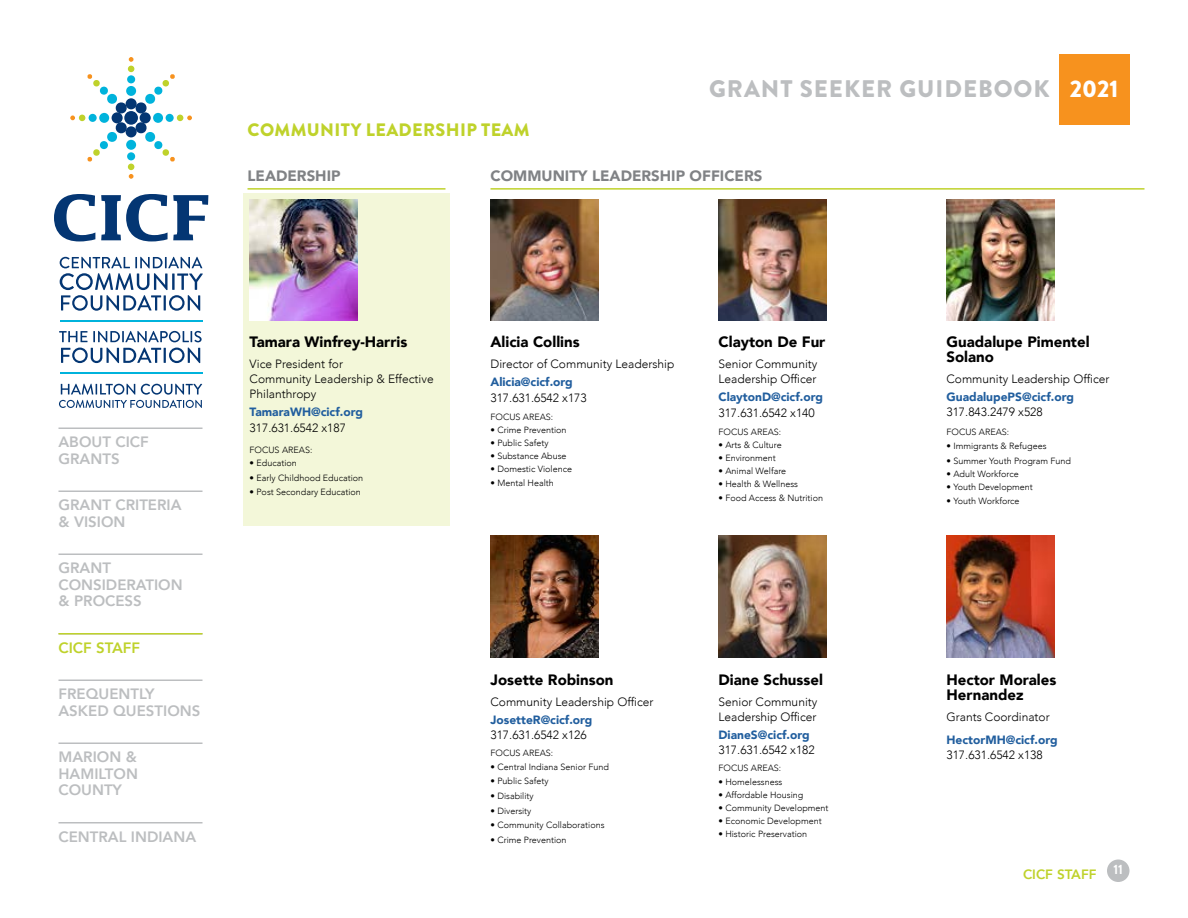
<style>
.page{position:relative;width:1188px;height:918px;background:#fff}
.page>*{position:absolute;margin:0;border:0;box-sizing:border-box;transform-origin:0 0}
.t1{font:900 24px "Brandon Grotesque";letter-spacing:.04em;color:#bcbec0}
.t2{font:900 18px "Brandon Grotesque";letter-spacing:.02em;color:#bfd22b}
.t3{font:800 15px/16.5px "Avenir";color:#bcbec0}
.t4{font:900 15px/15px "Avenir";color:#000}
.t5{font:900 15px "Avenir";color:#808285}
.t6{font:800 15px "Avenir";color:#bfd22b}
.t7{font:800 13.5px "Avenir";color:#bfd22b}
.t8{font:700 13.5px "Brandon Grotesque";color:#fff}
.t9{font:300 12px/15px "Avenir";color:#000}
.t10{font:900 12px "Avenir";color:#215e9e}
.t11{font:300 9px "Avenir";color:#000}
.s1{color:#fff}
</style>
<div class="page">
<div style="left:1107px;top:860px;width:23px;height:22px;background:#bcbec0;border-radius:50%"></div>
<div style="left:1059px;top:54px;width:71px;height:71px;background:#f7921e"></div>
<svg style="left:54px;top:194px;width:41px;height:47px"></svg>
<svg style="left:101px;top:194px;width:107px;height:47px"></svg>
<svg style="left:60px;top:257px;width:143px;height:54px"></svg>
<svg style="left:59px;top:331px;width:28px;height:11px"></svg>
<svg style="left:93px;top:331px;width:109px;height:11px"></svg>
<svg style="left:61px;top:348px;width:139px;height:15px"></svg>
<svg style="left:70px;top:57px;width:122px;height:122px"></svg>
<hr style="left:60px;top:320px;width:142px;height:2px;background:#00b3dc">
<hr style="left:60px;top:372px;width:142px;height:2px;background:#00b3dc">
<svg style="left:59px;top:384px;width:143px;height:24px"></svg>
<hr style="left:58px;top:428px;width:144px;height:1px;background:#bcbec0">
<hr style="left:58px;top:490px;width:144px;height:2px;background:#bcbec0">
<hr style="left:58px;top:554px;width:144px;height:1px;background:#bcbec0">
<hr style="left:58px;top:680px;width:144px;height:1px;background:#bcbec0">
<hr style="left:58px;top:742px;width:144px;height:2px;background:#bcbec0">
<hr style="left:58px;top:822px;width:144px;height:2px;background:#bcbec0">
<div style="left:243px;top:193px;width:207px;height:333px;background:#f3f7d9"></div>
<hr style="left:58px;top:633px;width:144px;height:1px;background:#bfd22b">
<hr style="left:248px;top:188px;width:198px;height:2px;background:#bfd22b">
<hr style="left:490px;top:188px;width:654px;height:2px;background:#bfd22b">
<img style="left:250px;top:200px;width:108px;height:121px">
<img style="left:490px;top:199px;width:108px;height:122px">
<img style="left:490px;top:536px;width:108px;height:121px">
<img style="left:718px;top:199px;width:108px;height:122px">
<img style="left:718px;top:536px;width:108px;height:121px">
<img style="left:946px;top:199px;width:108px;height:122px">
<img style="left:946px;top:536px;width:108px;height:121px">
<h2 class="t2" style="left:248px;top:117px;width:284px">COMMUNITY LEADERSHIP TEAM</h2>
<h1 class="t1" style="left:709px;top:71px;width:411px">GRANT SEEKER GUIDEBOOK <span class="s1">2021</span></h1>
<h3 class="t5" style="left:248px;top:163px;width:95px">LEADERSHIP</h3>
<h3 class="t5" style="left:490px;top:163px;width:273px">COMMUNITY LEADERSHIP OFFICERS</h3>
<h3 class="t3" style="left:58px;top:434px;width:92px">ABOUT CICF<br>GRANTS</h3>
<h3 class="t3" style="left:58px;top:497px;width:125px">GRANT CRITERIA &amp; VISION</h3>
<h3 class="t3" style="left:58px;top:560px;width:126px">GRANT<br>CONSIDERATION &amp; PROCESS</h3>
<h3 class="t6" style="left:58px;top:636px;width:83px">CICF STAFF</h3>
<h3 class="t3" style="left:58px;top:686px;width:143px">FREQUENTLY<br>ASKED QUESTIONS</h3>
<h3 class="t3" style="left:58px;top:749px;width:81px;text-align:justify">MARION &amp; HAMILTON COUNTY</h3>
<h3 class="t3" style="left:58px;top:828px;width:139px">CENTRAL INDIANA</h3>
<h3 class="t4" style="left:250px;top:334px;width:159px">Tamara Winfrey-Harris</h3>
<h3 class="t9" style="left:250px;top:356px;width:186px">Vice President for<br>Community Leadership &amp; Effective<br>Philanthropy</h3>
<h3 class="t10" style="left:250px;top:401px;width:115px">TamaraWH@cicf.org</h3>
<h3 class="t9" style="left:250px;top:420px;width:98px">317.631.6542 x187</h3>
<p class="t11" style="left:250px;top:444px;width:64px">FOCUS AREAS:</p>
<p class="t11" style="left:250px;top:457px;width:49px">• Education</p>
<p class="t11" style="left:250px;top:472px;width:115px">• Early Childhood Education</p>
<p class="t11" style="left:250px;top:487px;width:113px">• Post Secondary Education</p>
<h3 class="t4" style="left:490px;top:334px;width:91px">Alicia Collins</h3>
<h3 class="t9" style="left:490px;top:356px;width:185px">Director of Community Leadership</h3>
<h3 class="t10" style="left:490px;top:371px;width:84px">Alicia@cicf.org</h3>
<h3 class="t9" style="left:490px;top:390px;width:98px">317.631.6542 x173</h3>
<p class="t11" style="left:490px;top:411px;width:64px">FOCUS AREAS:</p>
<p class="t11" style="left:490px;top:424px;width:78px">• Crime Prevention</p>
<p class="t11" style="left:490px;top:438px;width:60px">• Public Safety</p>
<p class="t11" style="left:490px;top:451px;width:78px">• Substance Abuse</p>
<p class="t11" style="left:490px;top:464px;width:83px">• Domestic Violence</p>
<p class="t11" style="left:490px;top:477px;width:65px">• Mental Health</p>
<h3 class="t4" style="left:718px;top:334px;width:108px">Clayton De Fur</h3>
<h3 class="t9" style="left:718px;top:356px;width:100px">Senior Community<br>Leadership Officer</h3>
<h3 class="t10" style="left:718px;top:386px;width:106px">ClaytonD@cicf.org</h3>
<h3 class="t9" style="left:718px;top:405px;width:98px">317.631.6542 x140</h3>
<p class="t11" style="left:718px;top:426px;width:64px">FOCUS AREAS:</p>
<p class="t11" style="left:718px;top:439px;width:65px">• Arts &amp; Culture</p>
<p class="t11" style="left:718px;top:453px;width:59px">• Environment</p>
<p class="t11" style="left:718px;top:466px;width:69px">• Animal Welfare</p>
<p class="t11" style="left:718px;top:479px;width:81px">• Health &amp; Wellness</p>
<p class="t11" style="left:718px;top:492px;width:106px">• Food Access &amp; Nutrition</p>
<h3 class="t4" style="left:490px;top:672px;width:124px">Josette Robinson</h3>
<h3 class="t9" style="left:490px;top:694px;width:164px">Community Leadership Officer</h3>
<h3 class="t10" style="left:490px;top:709px;width:104px">JosetteR@cicf.org</h3>
<h3 class="t9" style="left:490px;top:727px;width:98px">317.631.6542 x126</h3>
<p class="t11" style="left:490px;top:748px;width:64px">FOCUS AREAS:</p>
<p class="t11" style="left:490px;top:761px;width:120px">• Central Indiana Senior Fund</p>
<p class="t11" style="left:490px;top:776px;width:60px">• Public Safety</p>
<p class="t11" style="left:490px;top:791px;width:45px">• Disability</p>
<p class="t11" style="left:490px;top:805px;width:42px">• Diversity</p>
<p class="t11" style="left:490px;top:820px;width:116px">• Community Collaborations</p>
<p class="t11" style="left:490px;top:835px;width:78px">• Crime Prevention</p>
<h3 class="t4" style="left:718px;top:672px;width:106px">Diane Schussel</h3>
<h3 class="t9" style="left:718px;top:694px;width:100px">Senior Community<br>Leadership Officer</h3>
<h3 class="t10" style="left:718px;top:724px;width:93px">DianeS@cicf.org</h3>
<h3 class="t9" style="left:718px;top:742px;width:98px">317.631.6542 x182</h3>
<p class="t11" style="left:718px;top:763px;width:64px">FOCUS AREAS:</p>
<p class="t11" style="left:718px;top:776px;width:65px">• Homelessness</p>
<p class="t11" style="left:718px;top:789px;width:86px">• Affordable Housing</p>
<p class="t11" style="left:718px;top:803px;width:112px">• Community Development</p>
<p class="t11" style="left:718px;top:816px;width:105px">• Economic Development</p>
<p class="t11" style="left:718px;top:829px;width:90px">• Historic Preservation</p>
<h3 class="t4" style="left:946px;top:334px;width:145px">Guadalupe Pimentel<br>Solano</h3>
<h3 class="t9" style="left:946px;top:371px;width:164px">Community Leadership Officer</h3>
<h3 class="t10" style="left:946px;top:386px;width:129px">GuadalupePS@cicf.org</h3>
<h3 class="t9" style="left:946px;top:404px;width:98px">317.843.2479 x528</h3>
<p class="t11" style="left:946px;top:426px;width:64px">FOCUS AREAS:</p>
<p class="t11" style="left:946px;top:441px;width:102px">• Immigrants &amp; Refugees</p>
<p class="t11" style="left:946px;top:456px;width:126px">• Summer Youth Program Fund</p>
<p class="t11" style="left:946px;top:469px;width:74px">• Adult Workforce</p>
<p class="t11" style="left:946px;top:482px;width:88px">• Youth Development</p>
<p class="t11" style="left:946px;top:495px;width:75px">• Youth Workforce</p>
<h3 class="t4" style="left:946px;top:672px;width:111px">Hector Morales<br>Hernandez</h3>
<h3 class="t9" style="left:946px;top:709px;width:105px">Grants Coordinator</h3>
<h3 class="t10" style="left:946px;top:730px;width:113px">HectorMH@cicf.org</h3>
<h3 class="t9" style="left:946px;top:748px;width:98px">317.631.6542 x138</h3>
<h3 class="t7" style="left:1023px;top:864px;width:75px">CICF STAFF</h3>
<h3 class="t8" style="left:1113px;top:860px;width:11px">11</h3>
</div>
